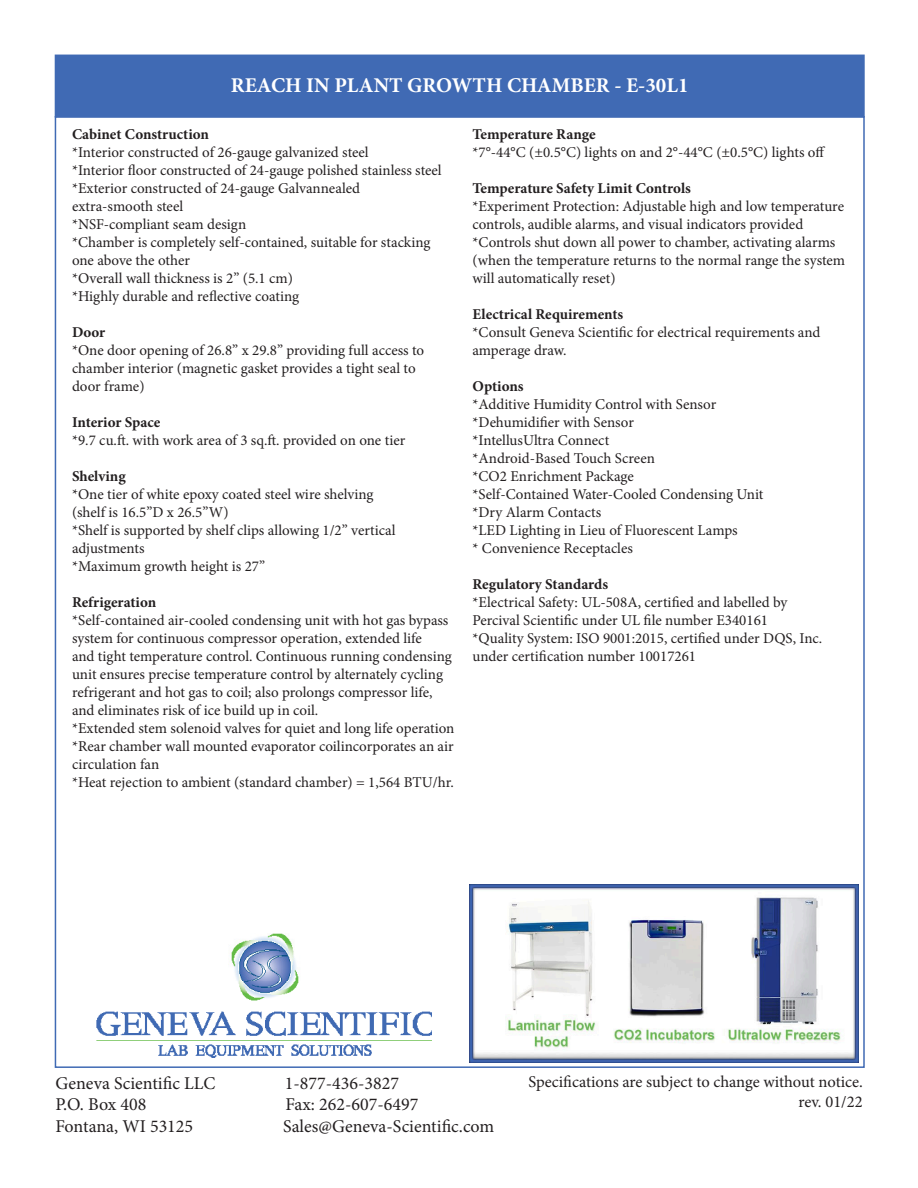
<style>
.page{position:relative;width:918px;height:1188px;background:#fff}
.page>*{position:absolute;margin:0;border:0;box-sizing:border-box;transform-origin:0 0}
.t1{font:700 21px "Minion Pro";color:#fff}
.t2{font:18px "Minion Pro";color:#231f20}
.t3{font:16.5px "Minion Pro";letter-spacing:-.005em;color:#231f20}
.t4{font:15px/18px "Minion Pro";color:#231f20}
.t5{font:700 15px "Minion Pro";color:#231f20}
</style>
<div class="page">
<div style="left:55px;top:55px;width:809px;height:62px;background:#406ab4"></div>
<div style="left:55px;top:55px;width:810px;height:63px;border:2px solid #406ab4"></div>
<img style="left:96px;top:934px;width:335px;height:124px">
<img style="left:470px;top:885px;width:388px;height:178px">
<p class="t1" style="left:231px;top:71px;width:459px">REACH IN PLANT GROWTH CHAMBER - E-30L1</p>
<p class="t5" style="left:72px;top:123px;width:139px">Cabinet Construction</p>
<p class="t4" style="left:72px;top:143px;width:298px">*Interior constructed of 26-gauge galvanized steel</p>
<p class="t4" style="left:72px;top:161px;width:371px">*Interior floor constructed of 24-gauge polished stainless steel</p>
<p class="t4" style="left:72px;top:179px;width:290px">*Exterior constructed of 24-gauge Galvannealed</p>
<p class="t4" style="left:72px;top:197px;width:113px">extra-smooth steel</p>
<p class="t4" style="left:72px;top:215px;width:176px">*NSF-compliant seam design</p>
<p class="t4" style="left:72px;top:233px;width:360px">*Chamber is completely self-contained, suitable for stacking</p>
<p class="t4" style="left:72px;top:251px;width:120px">one above the other</p>
<p class="t4" style="left:72px;top:269px;width:223px">*Overall wall thickness is 2” (5.1 cm)</p>
<p class="t4" style="left:72px;top:287px;width:229px">*Highly durable and reflective coating</p>
<p class="t5" style="left:72px;top:321px;width:35px">Door</p>
<p class="t4" style="left:72px;top:341px;width:354px">*One door opening of 26.8” x 29.8” providing full access to chamber interior (magnetic gasket provides a tight seal to</p>
<p class="t4" style="left:72px;top:377px;width:74px">door frame)</p>
<p class="t5" style="left:72px;top:411px;width:90px">Interior Space</p>
<p class="t4" style="left:72px;top:431px;width:335px">*9.7 cu.ft. with work area of 3 sq.ft. provided on one tier</p>
<p class="t5" style="left:72px;top:465px;width:55px">Shelving</p>
<p class="t4" style="left:72px;top:485px;width:303px">*One tier of white epoxy coated steel wire shelving</p>
<p class="t4" style="left:72px;top:503px;width:158px">(shelf is 16.5”D x 26.5”W)</p>
<p class="t4" style="left:72px;top:521px;width:325px">*Shelf is supported by shelf clips allowing 1/2” vertical</p>
<p class="t4" style="left:72px;top:539px;width:74px">adjustments</p>
<p class="t4" style="left:72px;top:557px;width:195px">*Maximum growth height is 27”</p>
<p class="t5" style="left:72px;top:591px;width:86px">Refrigeration</p>
<p class="t4" style="left:72px;top:611px;width:378px">*Self-contained air-cooled condensing unit with hot gas bypass</p>
<p class="t4" style="left:72px;top:629px;width:351px">system for continuous compressor operation, extended life</p>
<p class="t4" style="left:72px;top:647px;width:381px">and tight temperature control. Continuous running condensing</p>
<p class="t4" style="left:72px;top:665px;width:373px">unit ensures precise temperature control by alternately cycling</p>
<p class="t4" style="left:72px;top:683px;width:362px">refrigerant and hot gas to coil; also prolongs compressor life,</p>
<p class="t4" style="left:72px;top:701px;width:248px">and eliminates risk of ice build up in coil.</p>
<p class="t4" style="left:72px;top:719px;width:384px">*Extended stem solenoid valves for quiet and long life operation</p>
<p class="t4" style="left:72px;top:737px;width:383px">*Rear chamber wall mounted evaporator coilincorporates an air circulation fan</p>
<p class="t4" style="left:72px;top:773px;width:383px">*Heat rejection to ambient (standard chamber) = 1,564 BTU/hr.</p>
<p class="t5" style="left:472px;top:123px;width:125px">Temperature Range</p>
<p class="t4" style="left:472px;top:143px;width:354px">*7°-44°C (±0.5°C) lights on and 2°-44°C (±0.5°C) lights off</p>
<p class="t5" style="left:472px;top:177px;width:220px">Temperature Safety Limit Controls</p>
<p class="t4" style="left:472px;top:197px;width:373px">*Experiment Protection: Adjustable high and low temperature controls, audible alarms, and visual indicators provided</p>
<p class="t4" style="left:472px;top:233px;width:374px">*Controls shut down all power to chamber, activating alarms (when the temperature returns to the normal range the system will automatically reset)</p>
<p class="t5" style="left:472px;top:303px;width:152px">Electrical Requirements</p>
<p class="t4" style="left:472px;top:323px;width:350px">*Consult Geneva Scientific for electrical requirements and amperage draw.</p>
<p class="t5" style="left:472px;top:375px;width:53px">Options</p>
<p class="t4" style="left:472px;top:395px;width:245px">*Additive Humidity Control with Sensor</p>
<p class="t4" style="left:472px;top:413px;width:163px">*Dehumidifier with Sensor</p>
<p class="t4" style="left:472px;top:431px;width:138px">*IntellusUltra Connect</p>
<p class="t4" style="left:472px;top:449px;width:184px">*Android-Based Touch Screen</p>
<p class="t4" style="left:472px;top:467px;width:163px">*CO2 Enrichment Package</p>
<p class="t4" style="left:472px;top:485px;width:293px">*Self-Contained Water-Cooled Condensing Unit</p>
<p class="t4" style="left:472px;top:503px;width:130px">*Dry Alarm Contacts</p>
<p class="t4" style="left:472px;top:521px;width:267px">*LED Lighting in Lieu of Fluorescent Lamps</p>
<p class="t4" style="left:472px;top:539px;width:162px">* Convenience Receptacles</p>
<p class="t5" style="left:472px;top:573px;width:137px">Regulatory Standards</p>
<p class="t4" style="left:472px;top:593px;width:316px">*Electrical Safety: UL-508A, certified and labelled by</p>
<p class="t4" style="left:472px;top:611px;width:297px">Percival Scientific under UL file number E340161</p>
<p class="t4" style="left:472px;top:629px;width:351px">*Quality System: ISO 9001:2015, certified under DQS, Inc.</p>
<p class="t4" style="left:472px;top:647px;width:225px">under certification number 10017261</p>
<p class="t2" style="left:55px;top:1071px;width:161px">Geneva Scientific LLC</p>
<p class="t2" style="left:285px;top:1071px;width:116px">1-877-436-3827</p>
<p class="t2" style="left:55px;top:1092px;width:92px">P.O. Box 408</p>
<p class="t2" style="left:285px;top:1092px;width:134px">Fax: 262-607-6497</p>
<p class="t2" style="left:55px;top:1114px;width:139px">Fontana, WI 53125</p>
<p class="t2" style="left:283px;top:1114px;width:213px">Sales@Geneva-Scientific.com</p>
<p class="t3" style="left:528px;top:1071px;width:336px">Specifications are subject to change without notice.</p>
<p class="t3" style="left:798px;top:1091px;width:66px">rev. 01/22</p>
</div>
